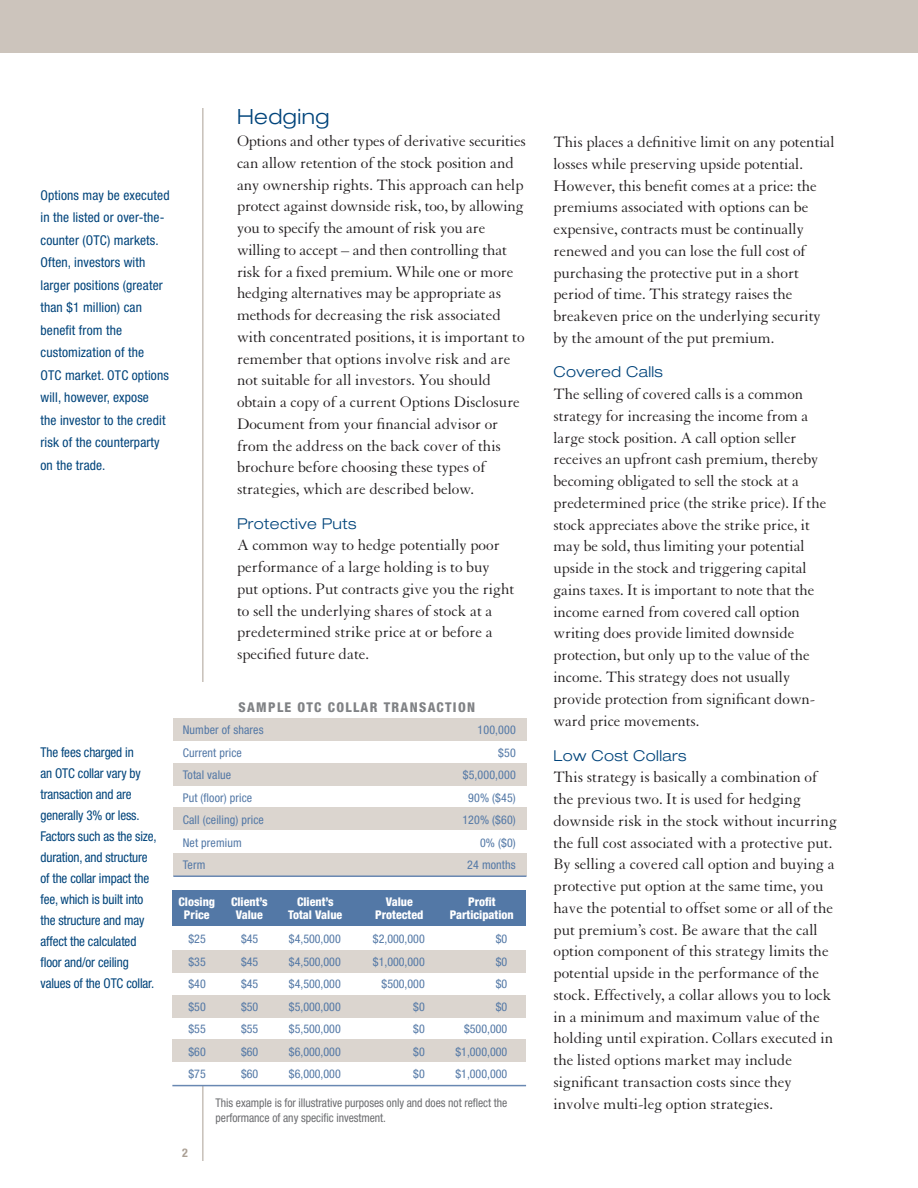
<style>
.page{position:relative;width:918px;height:1188px;background:#fff}
.page>*{position:absolute;margin:0;border:0;box-sizing:border-box;transform-origin:0 0}
.headline{font:300 expanded 21px "Helvetica Neue";color:#00447b}
.Body_Text{font:16.5px/21.8px "Granjon";letter-spacing:-.005em;color:#231f20}
.subhead{font:300 expanded 15px "Helvetica Neue";letter-spacing:.025em;color:#00447b}
.t1{font:condensed 13.5px/22.5px "Helvetica Neue";letter-spacing:.01em;color:#00447b}
.t2{font:condensed 13.5px/21px "Helvetica Neue";letter-spacing:-.01em;color:#00447b}
.Body_Text-2{font:800 condensed 13.5px "Helvetica Neue";letter-spacing:.1em;color:#808285}
.Body_Text-3{font:condensed 12px "Helvetica Neue";letter-spacing:.01em;color:#5378a6}
.Body_Text-4{font:condensed 12px/15px "Helvetica Neue";letter-spacing:-.005em;color:#6c6d70}
.Body_Text-5{font:800 condensed 12px "Helvetica Neue";color:#fff}
.Body_Text-6{font:700 condensed 12px "Helvetica Neue";color:#aba095}
</style>
<div class="page">
<hr style="left:202px;top:108px;width:1px;height:1053px;background:#aba095">
<div style="left:110px;top:682px;width:133px;height:404px;background:#fff"></div>
<div style="left:172px;top:950px;width:354px;height:22px;background:#dbd5cf"></div>
<div style="left:172px;top:890px;width:354px;height:35px;background:#5378a6"></div>
<div style="left:172px;top:995px;width:354px;height:22px;background:#dbd5cf"></div>
<div style="left:172px;top:1039px;width:354px;height:23px;background:#dbd5cf"></div>
<hr style="left:172px;top:1085px;width:354px;height:1px;background:#6988b2">
<div style="left:173px;top:853px;width:353px;height:23px;background:#dbd5cf"></div>
<div style="left:173px;top:718px;width:353px;height:23px;background:#dbd5cf"></div>
<div style="left:173px;top:763px;width:353px;height:23px;background:#dbd5cf"></div>
<div style="left:173px;top:807px;width:353px;height:23px;background:#dbd5cf"></div>
<hr style="left:173px;top:875px;width:353px;height:2px;background:#6988b2">
<div style="left:0;top:0;width:918px;height:52px;background:#ccc4bc"></div>
<p class="t1" style="left:40px;top:184px;width:131px">Options may be executed in the listed or over-the&shy;counter (OTC) markets.<br>Often, investors with larger positions (greater than $1 million) can benefit from the customization of the<br>OTC market. OTC options will, however, expose<br>the investor to the credit risk of the counterparty on the trade.</p>
<p class="headline" style="left:237px;top:104px;width:94px">Hedging</p>
<p class="Body_Text" style="left:237px;top:131px;width:290px">Options and other types of derivative securities can allow retention of the stock position and any ownership rights. This approach can help protect against downside risk, too, by allowing you to specify the amount of risk you are willing to accept – and then controlling that risk for a fixed premium. While one or more hedging alternatives may be appropriate as methods for decreasing the risk associated with concentrated positions, it is important to remember that options involve risk and are not suitable for all investors. You should obtain a copy of a current Options Disclosure Document from your financial advisor or from the address on the back cover of this brochure before choosing these types of strategies, which are described below.</p>
<p class="subhead" style="left:237px;top:514px;width:121px">Protective Puts</p>
<p class="Body_Text" style="left:237px;top:535px;width:279px">A common way to hedge potentially poor performance of a large holding is to buy put options. Put contracts give you the right to sell the underlying shares of stock at a predetermined strike price at or before a specified future date.</p>
<p class="t2" style="left:40px;top:742px;width:118px">The fees charged in<br>an OTC collar vary by transaction and are generally 3% or less.<br>Factors such as the size, duration, and structure of the collar impact the fee, which is built into the structure and may affect the calculated floor and/or ceiling values of the OTC collar.</p>
<p class="Body_Text-2" style="left:239px;top:699px;width:238px">Sample OTC Collar Transaction</p>
<p class="Body_Text-3" style="left:183px;top:723px;width:82px">Number of shares</p>
<p class="Body_Text-3" style="left:478px;top:723px;width:40px">100,000</p>
<p class="Body_Text-3" style="left:183px;top:746px;width:61px">Current price</p>
<p class="Body_Text-3" style="left:498px;top:746px;width:19px">$50</p>
<p class="Body_Text-3" style="left:183px;top:768px;width:50px">Total value</p>
<p class="Body_Text-3" style="left:463px;top:768px;width:54px">$5,000,000</p>
<p class="Body_Text-3" style="left:183px;top:791px;width:71px">Put (floor) price</p>
<p class="Body_Text-3" style="left:468px;top:791px;width:49px">90% ($45)</p>
<p class="Body_Text-3" style="left:183px;top:813px;width:83px">Call (ceiling) price</p>
<p class="Body_Text-3" style="left:462px;top:813px;width:55px">120% ($60)</p>
<p class="Body_Text-3" style="left:183px;top:836px;width:60px">Net premium</p>
<p class="Body_Text-3" style="left:480px;top:836px;width:37px">0% ($0)</p>
<p class="Body_Text-3" style="left:183px;top:858px;width:24px">Term</p>
<p class="Body_Text-3" style="left:467px;top:858px;width:50px">24 months</p>
<p class="Body_Text-5" style="left:178px;top:894px;width:38px">Closing</p>
<p class="Body_Text-5" style="left:231px;top:894px;width:38px">Client’s</p>
<p class="Body_Text-5" style="left:297px;top:894px;width:38px">Client’s</p>
<p class="Body_Text-5" style="left:386px;top:894px;width:29px">Value</p>
<p class="Body_Text-5" style="left:468px;top:894px;width:29px">Profit</p>
<p class="Body_Text-5" style="left:184px;top:908px;width:27px">Price</p>
<p class="Body_Text-5" style="left:236px;top:908px;width:29px">Value</p>
<p class="Body_Text-5" style="left:288px;top:908px;width:56px">Total Value</p>
<p class="Body_Text-5" style="left:375px;top:908px;width:50px">Protected</p>
<p class="Body_Text-5" style="left:450px;top:908px;width:65px">Participation</p>
<p class="Body_Text-3" style="left:189px;top:932px;width:19px">$25</p>
<p class="Body_Text-3" style="left:241px;top:932px;width:19px">$45</p>
<p class="Body_Text-3" style="left:289px;top:932px;width:53px">$4,500,000</p>
<p class="Body_Text-3" style="left:373px;top:932px;width:53px">$2,000,000</p>
<p class="Body_Text-3" style="left:496px;top:932px;width:13px">$0</p>
<p class="Body_Text-3" style="left:189px;top:955px;width:19px">$35</p>
<p class="Body_Text-3" style="left:241px;top:955px;width:19px">$45</p>
<p class="Body_Text-3" style="left:289px;top:955px;width:53px">$4,500,000</p>
<p class="Body_Text-3" style="left:373px;top:955px;width:53px">$1,000,000</p>
<p class="Body_Text-3" style="left:496px;top:955px;width:13px">$0</p>
<p class="Body_Text-3" style="left:189px;top:977px;width:19px">$40</p>
<p class="Body_Text-3" style="left:241px;top:977px;width:19px">$45</p>
<p class="Body_Text-3" style="left:289px;top:977px;width:53px">$4,500,000</p>
<p class="Body_Text-3" style="left:382px;top:977px;width:45px">$500,000</p>
<p class="Body_Text-3" style="left:496px;top:977px;width:13px">$0</p>
<p class="Body_Text-3" style="left:189px;top:1000px;width:19px">$50</p>
<p class="Body_Text-3" style="left:241px;top:1000px;width:19px">$50</p>
<p class="Body_Text-3" style="left:289px;top:1000px;width:53px">$5,000,000</p>
<p class="Body_Text-3" style="left:413px;top:1000px;width:13px">$0</p>
<p class="Body_Text-3" style="left:496px;top:1000px;width:13px">$0</p>
<p class="Body_Text-3" style="left:189px;top:1022px;width:19px">$55</p>
<p class="Body_Text-3" style="left:241px;top:1022px;width:19px">$55</p>
<p class="Body_Text-3" style="left:289px;top:1022px;width:53px">$5,500,000</p>
<p class="Body_Text-3" style="left:413px;top:1022px;width:13px">$0</p>
<p class="Body_Text-3" style="left:464px;top:1022px;width:45px">$500,000</p>
<p class="Body_Text-3" style="left:189px;top:1045px;width:19px">$60</p>
<p class="Body_Text-3" style="left:241px;top:1045px;width:19px">$60</p>
<p class="Body_Text-3" style="left:289px;top:1045px;width:53px">$6,000,000</p>
<p class="Body_Text-3" style="left:413px;top:1045px;width:13px">$0</p>
<p class="Body_Text-3" style="left:455px;top:1045px;width:53px">$1,000,000</p>
<p class="Body_Text-3" style="left:189px;top:1067px;width:19px">$75</p>
<p class="Body_Text-3" style="left:241px;top:1067px;width:19px">$60</p>
<p class="Body_Text-3" style="left:289px;top:1067px;width:53px">$6,000,000</p>
<p class="Body_Text-3" style="left:413px;top:1067px;width:13px">$0</p>
<p class="Body_Text-3" style="left:455px;top:1067px;width:53px">$1,000,000</p>
<p class="Body_Text-6" style="left:182px;top:1145px;width:7px">2</p>
<p class="Body_Text-4" style="left:216px;top:1096px;width:293px">This example is for illustrative purposes only and does not reflect the performance of any specific investment.</p>
<p class="Body_Text" style="left:554px;top:131px;width:283px">This places a definitive limit on any potential losses while preserving upside potential.<br>However, this benefit comes at a price: the premiums associated with options can be expensive, contracts must be continually renewed and you can lose the full cost of purchasing the protective put in a short period of time. This strategy raises the breakeven price on the underlying security by the amount of the put premium.</p>
<p class="subhead" style="left:554px;top:363px;width:111px">Covered Calls</p>
<p class="Body_Text" style="left:554px;top:383px;width:274px">The selling of covered calls is a common strategy for increasing the income from a large stock position. A call option seller receives an upfront cash premium, thereby becoming obligated to sell the stock at a predetermined price (the strike price). If the stock appreciates above the strike price, it may be sold, thus limiting your potential upside in the stock and triggering capital gains taxes. It is important to note that the income earned from covered call option writing does provide limited downside protection, but only up to the value of the income. This strategy does not usually provide protection from significant down&shy;ward price movements.</p>
<p class="subhead" style="left:554px;top:746px;width:134px">Low Cost Collars</p>
<p class="Body_Text" style="left:554px;top:767px;width:285px">This strategy is basically a combination of the previous two. It is used for hedging downside risk in the stock without incurring the full cost associated with a protective put.<br>By selling a covered call option and buying a protective put option at the same time, you have the potential to offset some or all of the put premium’s cost. Be aware that the call option component of this strategy limits the potential upside in the performance of the stock. Effectively, a collar allows you to lock in a minimum and maximum value of the holding until expiration. Collars executed in the listed options market may include significant transaction costs since they involve multi-leg option strategies.</p>
</div>
